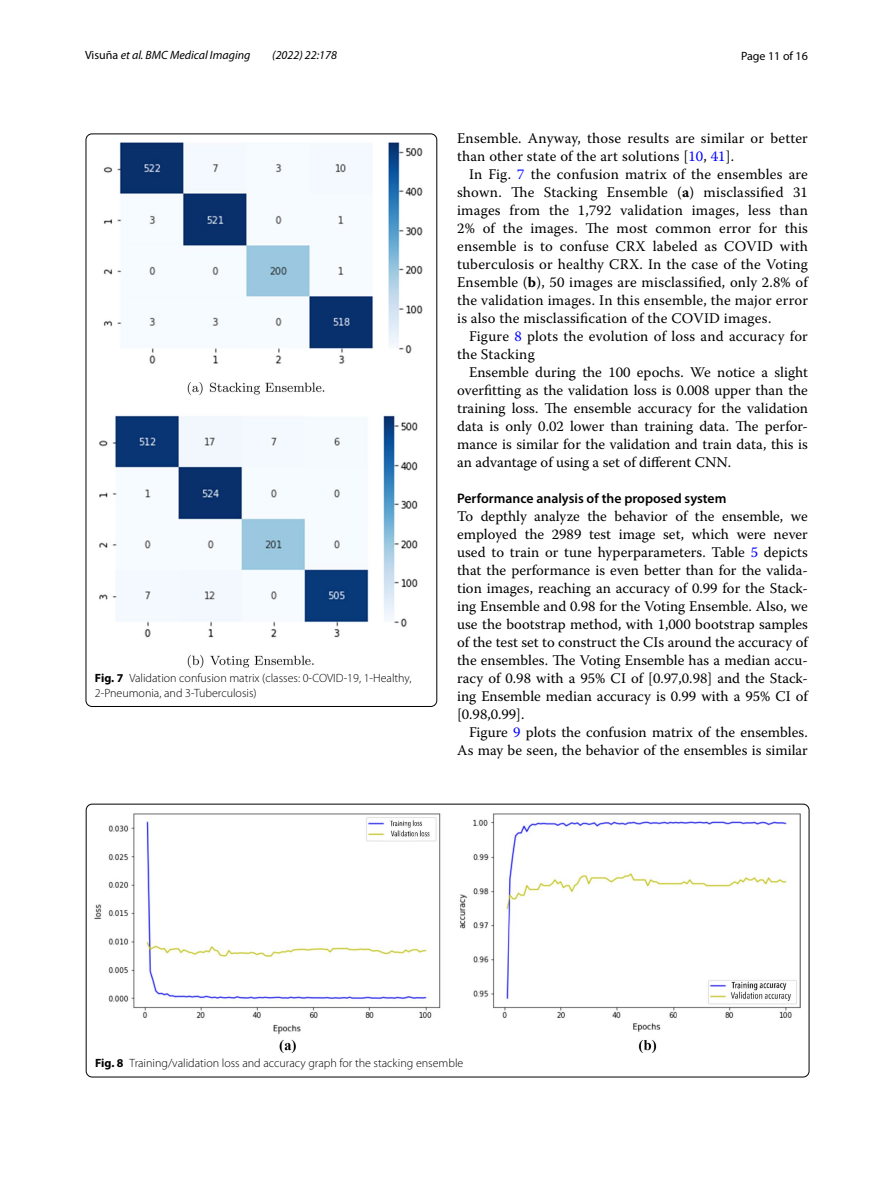
<style>
.page{position:relative;width:893px;height:1187px;background:#fff}
.page>*{position:absolute;margin:0;border:0;box-sizing:border-box;transform-origin:0 0}
.t1{font:14.7px/18px "Warnock Pro";letter-spacing:.01em;color:#000;text-align:justify}
.t2{font:600 13.8px "Myriad Pro";color:#000}
.t3{font:300 12px/15px "Myriad Pro";color:#000}
.t4{font:italic 12px "Myriad Pro";color:#000}
.t5{font:12px "Myriad Pro";color:#000}
.s1{font-style:normal}
.s2{font-weight:700}
.s3{color:#00f}
</style>
<div class="page">
<img style="left:100px;top:143px;width:323px;height:524px">
<img style="left:95px;top:813px;width:705px;height:239px">
<p class="t4" style="left:85px;top:48px;width:167px"><span class="s1">Visuña</span> et al. BMC Medical Imaging</p>
<p class="t4" style="left:272px;top:48px;width:66px">(2022) 22:178</p>
<p class="t5" style="left:741px;top:48px;width:68px">Page 11 of 16</p>
<p class="t3" style="left:95px;top:670px;width:318px"><span class="s2">Fig. 7</span> Validation confusion matrix (classes: 0-COVID-19, 1-Healthy,<br>2-Pneumonia, and 3-Tuberculosis)</p>
<p class="t1" style="left:457px;top:128px;width:352px">Ensemble. Anyway, those results are similar or better than other state of the art solutions [<span class="s3">10</span>, <span class="s3">41</span>].</p>
<p class="t1" style="left:457px;top:164px;width:352px;text-indent:12px">In Fig. <span class="s3">7</span> the confusion matrix of the ensembles are shown. The Stacking Ensemble (<span class="s2">a</span>) misclassified 31 images from the 1,792 validation images, less than 2% of the images. The most common error for this ensemble is to confuse CRX labeled as COVID with tuberculosis or healthy CRX. In the case of the Voting Ensemble (<span class="s2">b</span>), 50 images are misclassified, only 2.8% of the validation images. In this ensemble, the major error is also the misclassification of the COVID images.</p>
<p class="t1" style="left:457px;top:326px;width:352px;text-indent:12px">Figure <span class="s3">8</span> plots the evolution of loss and accuracy for the Stacking</p>
<p class="t1" style="left:457px;top:362px;width:352px;text-indent:12px">Ensemble during the 100 epochs. We notice a slight overfitting as the validation loss is 0.008 upper than the training loss. The ensemble accuracy for the validation data is only 0.02 lower than training data. The perfor&shy;mance is similar for the validation and train data, this is an advantage of using a set of different CNN.</p>
<p class="t2" style="left:457px;top:489px;width:271px">Performance analysis of the proposed system</p>
<p class="t1" style="left:457px;top:506px;width:352px">To depthly analyze the behavior of the ensemble, we employed the 2989 test image set, which were never used to train or tune hyperparameters. Table <span class="s3">5</span> depicts that the performance is even better than for the valida&shy;tion images, reaching an accuracy of 0.99 for the Stack&shy;ing Ensemble and 0.98 for the Voting Ensemble. Also, we use the bootstrap method, with 1,000 bootstrap samples of the test set to construct the CIs around the accuracy of the ensembles. The Voting Ensemble has a median accu&shy;racy of 0.98 with a 95% CI of [0.97,0.98] and the Stack&shy;ing Ensemble median accuracy is 0.99 with a 95% CI of [0.98,0.99].</p>
<p class="t1" style="left:457px;top:722px;width:352px;text-align:right">Figure <span class="s3">9</span> plots the confusion matrix of the ensembles.<br>As may be seen, the behavior of the ensembles is similar</p>
<p class="t3" style="left:95px;top:1056px;width:370px"><span class="s2">Fig. 8</span> Training/validation loss and accuracy graph for the stacking ensemble</p>
</div>
